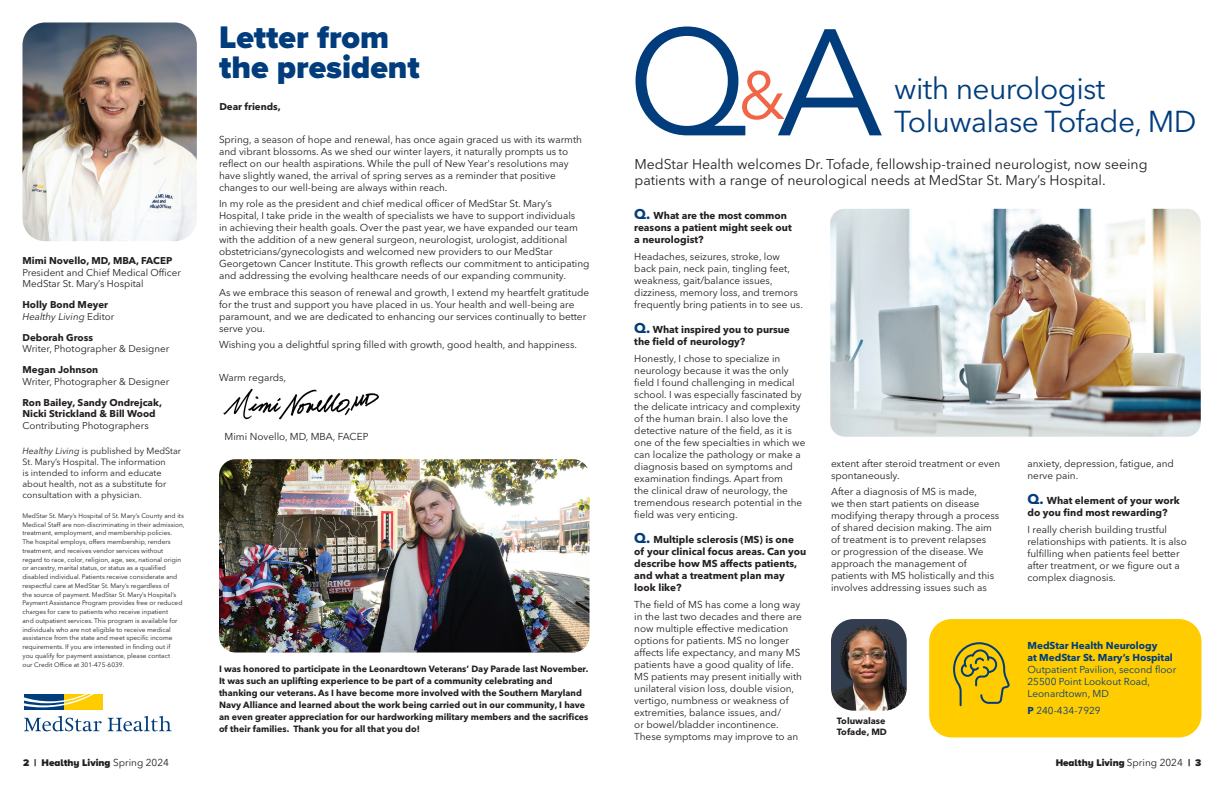
<style>
.page{position:relative;width:1224px;height:792px;background:#fff}
.page>*{position:absolute;margin:0;border:0;box-sizing:border-box;transform-origin:0 0}
.Headlines_24_24{font:149.9px "Avenir Next LT Pro";color:#013d7d;scale:.96 1}
.Headlines_24_24-2{font:66.6px "Avenir Next LT Pro";color:#f26648}
.Column_Header{font:900 32.3px/30.4px "Proxima Nova A";color:#013d7d}
.Headlines_24_24-3{font:30px "Avenir Next LT Pro";letter-spacing:-.02em;color:#013d7d}
.Calls_to_Action_Bold{font:14px/16px "Avenir Next LT Pro";color:#231f20}
.Section_Header{font:10px/12px "Avenir Next LT Pro";color:#231f20}
.Body_Copy{font:10px/12px "Avenir Next LT Pro";color:#231f20}
.Section_Header-2{font:700 10px/12px "Avenir Next LT Pro";color:#231f20}
.Calls_to_Action_Bold-2{font:10px/12px "Avenir Next LT Pro";color:#013d7d}
.t1{font:900 10px "Proxima Nova A";color:#231f20}
.Calls_to_Action_Bold-3{font:10px "Avenir Next LT Pro";color:#231f20}
.Calls_to_Action_Mixed{font:9.8px/11.8px "Avenir Next LT Pro";color:#231f20}
.Calls_to_Action_Mixed-2{font:700 9.8px/11.8px "Avenir Next LT Pro";color:#231f20}
.Calls_to_Action_Bold-4{font:700 9.8px "Avenir Next LT Pro";color:#231f20}
.Captions{font:700 9px/12px "Avenir Next LT Pro";color:#231f20}
.Body_Copy-2{font:9px/11px "Avenir Next LT Pro";color:#231f20}
.Legal{font:6.5px/8.7px "Avenir Next LT Pro";color:#231f20}
.s1{font-weight:700}
.s2{font-weight:400;font-style:italic}
.s3{font-weight:400}
.s4{font-style:italic}
.s5{font-size:14px;color:#013d7d}
.s6{font-family:"Avenir Next LT Pro";font-weight:400}
</style>
<div class="page">
<div style="left:929px;top:619px;width:273px;height:118px;background:#fc0;border-radius:22px"></div>
<svg style="left:24px;top:716px;width:78px;height:16px"></svg>
<svg style="left:108px;top:716px;width:64px;height:15px"></svg>
<div style="left:63px;top:694px;width:39px;height:16px;background:#fc0"></div>
<div style="left:24px;top:694px;width:39px;height:16px;background:linear-gradient(to right,#013d7d,#013d7d)"></div>
<svg style="left:24px;top:694px;width:70px;height:13px"></svg>
<img style="left:22px;top:22px;width:175px;height:219px">
<img style="left:223px;top:389px;width:156px;height:31px">
<img style="left:219px;top:459px;width:371px;height:193px">
<img style="left:830px;top:209px;width:371px;height:228px">
<img style="left:831px;top:619px;width:76px;height:92px">
<svg style="left:953px;top:642px;width:57px;height:65px"></svg>
<p class="Calls_to_Action_Mixed" style="left:22px;top:255px;width:160px"><span class="s1">Mimi Novello, MD, MBA, FACEP<br></span>President and Chief Medical Officer<br>MedStar St. Mary’s Hospital</p>
<p class="Calls_to_Action_Mixed-2" style="left:22px;top:299px;width:93px">Holly Bond Meyer<br><span class="s2">Healthy Living</span> <span class="s3">Editor</span></p>
<p class="Calls_to_Action_Mixed" style="left:22px;top:331px;width:148px"><span class="s1">Deborah Gross<br></span>Writer, Photographer &amp; Designer</p>
<p class="Calls_to_Action_Mixed" style="left:22px;top:364px;width:148px"><span class="s1">Megan Johnson<br></span>Writer, Photographer &amp; Designer</p>
<p class="Calls_to_Action_Mixed-2" style="left:22px;top:396px;width:141px">Ron Bailey, Sandy Ondrejcak,<br>Nicki Strickland &amp; Bill Wood<br><span class="s3">Contributing Photographers</span></p>
<p class="Body_Copy-2" style="left:22px;top:445px;width:160px"><span class="s4">Healthy Living</span> is published by MedStar St. Mary’s Hospital. The information<br>is intended to inform and educate about health, not as a substitute for consultation with a physician.</p>
<p class="Legal" style="left:22px;top:511px;width:164px">MedStar St. Mary’s Hospital of St. Mary’s County and its Medical Staff are non-discriminating in their admission, treatment, employment, and membership policies.<br>The hospital employs, offers membership, renders treatment, and receives vendor services without regard to race, color, religion, age, sex, national origin or ancestry, marital status, or status as a qualified disabled individual. Patients receive considerate and respectful care at MedStar St. Mary’s regardless of<br>the source of payment. MedStar St. Mary’s Hospital’s Payment Assistance Program provides free or reduced charges for care to patients who receive inpatient<br>and outpatient services. This program is available for individuals who are not eligible to receive medical assistance from the state and meet specific income requirements. If you are interested in finding out if<br>you qualify for payment assistance, please contact<br>our Credit Office at 301-475-6039.</p>
<p class="Column_Header" style="left:219px;top:21px;width:202px">Letter from the president</p>
<p class="Calls_to_Action_Bold-4" style="left:219px;top:101px;width:63px">Dear friends,</p>
<p class="Body_Copy" style="left:219px;top:134px;width:365px">Spring, a season of hope and renewal, has once again graced us with its warmth and vibrant blossoms. As we shed our winter layers, it naturally prompts us to reflect on our health aspirations. While the pull of New Year's resolutions may have slightly waned, the arrival of spring serves as a reminder that positive changes to our well-being are always within reach.</p>
<p class="Body_Copy" style="left:219px;top:198px;width:372px">In my role as the president and chief medical officer of MedStar St. Mary’s Hospital, I take pride in the wealth of specialists we have to support individuals<br>in achieving their health goals. Over the past year, we have expanded our team with the addition of a new general surgeon, neurologist, urologist, additional obstetricians/gynecologists and welcomed new providers to our MedStar Georgetown Cancer Institute. This growth reflects our commitment to anticipating and addressing the evolving healthcare needs of our expanding community.</p>
<p class="Body_Copy" style="left:219px;top:286px;width:372px">As we embrace this season of renewal and growth, I extend my heartfelt gratitude for the trust and support you have placed in us. Your health and well-being are paramount, and we are dedicated to enhancing our services continually to better serve you.</p>
<p class="Body_Copy" style="left:219px;top:339px;width:360px">Wishing you a delightful spring filled with growth, good health, and happiness.</p>
<p class="Body_Copy" style="left:219px;top:372px;width:69px">Warm regards,</p>
<p class="Calls_to_Action_Bold-3" style="left:225px;top:430px;width:145px">Mimi Novello, MD, MBA, FACEP</p>
<p class="Captions" style="left:219px;top:662px;width:371px">I was honored to participate in the Leonardtown Veterans’ Day Parade last November.<br>It was such an uplifting experience to be part of a community celebrating and thanking our veterans. As I have become more involved with the Southern Maryland Navy Alliance and learned about the work being carried out in our community, I have an even greater appreciation for our hardworking military members and the sacrifices of their families. Thank you for all that you do!</p>
<p class="Headlines_24_24" style="left:627px;top:-6px;width:268px">QA</p>
<p class="Headlines_24_24-2" style="left:739px;top:56px;width:48px">&amp;</p>
<p class="Headlines_24_24-3" style="left:894px;top:71px;width:213px">with neurologist</p>
<p class="Headlines_24_24-3" style="left:894px;top:104px;width:304px">Toluwalase Tofade, MD</p>
<p class="Calls_to_Action_Bold" style="left:634px;top:156px;width:515px">MedStar Health welcomes Dr. Tofade, fellowship-trained neurologist, now seeing patients with a range of neurological needs at MedStar St. Mary’s Hospital.</p>
<p class="Section_Header-2" style="left:634px;top:210px;width:159px"><span class="s5">Q.</span> What are the most common reasons a patient might seek out a neurologist?</p>
<p class="Section_Header" style="left:634px;top:250px;width:170px">Headaches, seizures, stroke, low back pain, neck pain, tingling feet, weakness, gait/balance issues, dizziness, memory loss, and tremors frequently bring patients in to see us.</p>
<p class="Section_Header-2" style="left:634px;top:324px;width:157px"><span class="s5">Q.</span> What inspired you to pursue the field of neurology?</p>
<p class="Section_Header" style="left:634px;top:352px;width:173px">Honestly, I chose to specialize in neurology because it was the only field I found challenging in medical school. I was especially fascinated by the delicate intricacy and complexity of the human brain. I also love the detective nature of the field, as it is one of the few specialties in which we can localize the pathology or make a diagnosis based on symptoms and examination findings. Apart from<br>the clinical draw of neurology, the tremendous research potential in the field was very enticing.</p>
<p class="Section_Header-2" style="left:634px;top:534px;width:174px"><span class="s5">Q.</span> Multiple sclerosis (MS) is one of your clinical focus areas. Can you describe how MS affects patients, and what a treatment plan may look like?</p>
<p class="Section_Header" style="left:634px;top:598px;width:169px">The field of MS has come a long way in the last two decades and there are now multiple effective medication options for patients. MS no longer affects life expectancy, and many MS patients have a good quality of life.<br>MS patients may present initially with unilateral vision loss, double vision, vertigo, numbness or weakness of extremities, balance issues, and/<br>or bowel/bladder incontinence.<br>These symptoms may improve to an</p>
<p class="Section_Header" style="left:831px;top:457px;width:171px">extent after steroid treatment or even spontaneously.</p>
<p class="Section_Header" style="left:831px;top:486px;width:170px">After a diagnosis of MS is made,<br>we then start patients on disease modifying therapy through a process of shared decision making. The aim of treatment is to prevent relapses<br>or progression of the disease. We approach the management of patients with MS holistically and this involves addressing issues such as</p>
<p class="Captions" style="left:837px;top:715px;width:51px;line-height:11px">Toluwalase<br>Tofade, MD</p>
<p class="Section_Header" style="left:1028px;top:457px;width:148px">anxiety, depression, fatigue, and nerve pain.</p>
<p class="Section_Header-2" style="left:1027px;top:495px;width:154px"><span class="s5">Q.</span> What element of your work do you find most rewarding?</p>
<p class="Section_Header" style="left:1027px;top:523px;width:161px">I really cherish building trustful relationships with patients. It is also fulfilling when patients feel better after treatment, or we figure out a complex diagnosis.</p>
<p class="Calls_to_Action_Bold-2" style="left:1027px;top:640px;width:150px"><span class="s1">MedStar Health Neurology<br>at MedStar St. Mary’s Hospital<br></span>Outpatient Pavilion, second floor<br>25500 Point Lookout Road,<br>Leonardtown, MD</p>
<p class="Calls_to_Action_Bold-2" style="left:1027px;top:705px;width:75px"><span class="s1">P</span> 240-434-7929</p>
<p class="t1" style="left:23px;top:755px;width:148px">2 | Healthy Living <span class="s6">Spring 2024</span></p>
<p class="t1" style="left:1056px;top:755px;width:147px">Healthy Living <span class="s6">Spring 2024</span> | 3</p>
</div>
